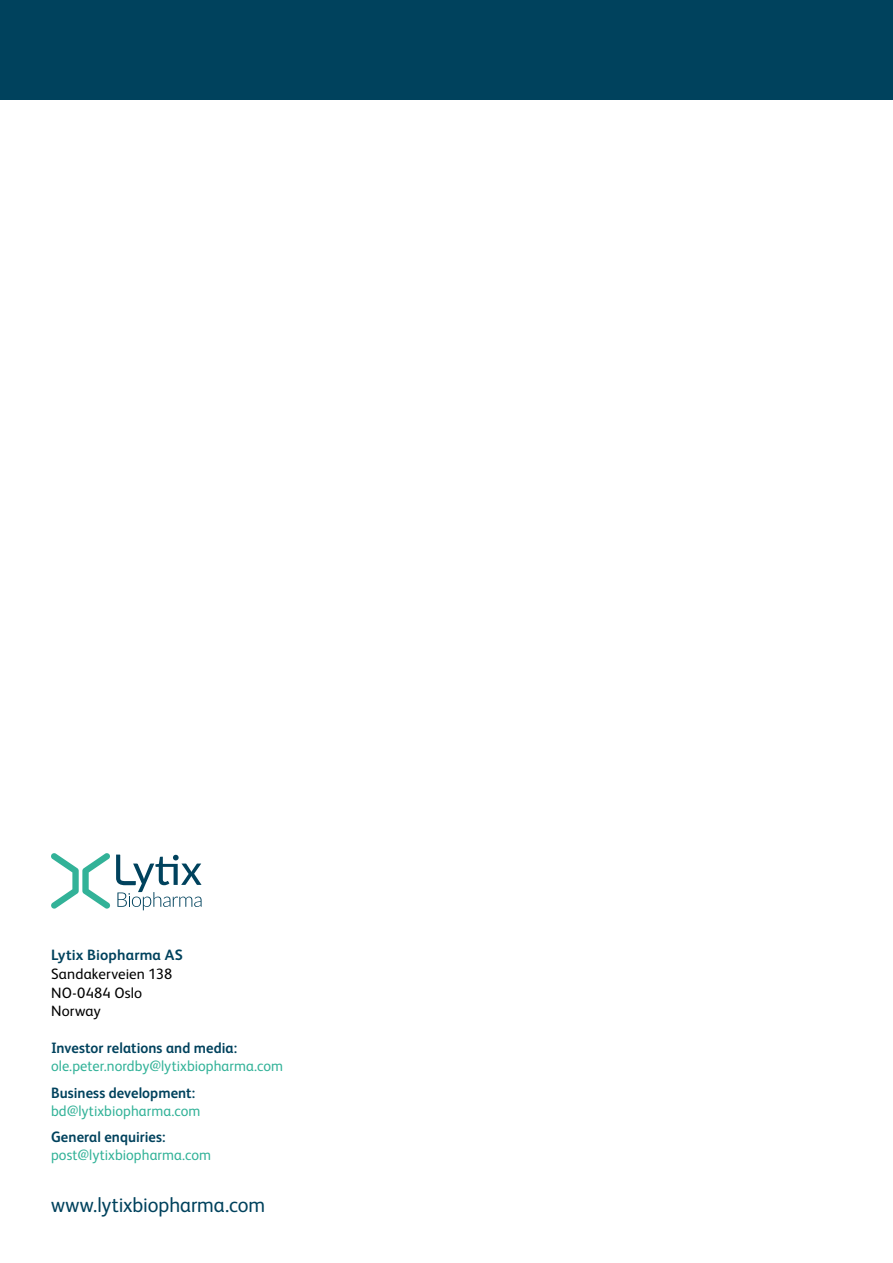
<style>
.page{position:relative;width:893px;height:1263px;background:#fff}
.page>*{position:absolute;margin:0;border:0;box-sizing:border-box;transform-origin:0 0}
.t1{font:21px "FS Albert";letter-spacing:-.005em;color:#00425d;scale:.96 1}
.t2{font:15px "FS Albert";letter-spacing:.005em;color:#32b298;scale:.96 1}
.t3{font:700 15px "FS Albert";letter-spacing:.005em;color:#00425d;scale:.96 1}
.t4{font:15px/18.8px "FS Albert";letter-spacing:.01em;color:#000}
.t5{font:700 15px "FS Albert";letter-spacing:.005em;color:#00425d}
</style>
<div class="page">
<div style="left:0;top:0;width:893px;height:100px;background:#00425d"></div>
<svg style="left:51px;top:853px;width:59px;height:56px"></svg>
<svg style="left:116px;top:854px;width:86px;height:56px"></svg>
<p class="t5" style="left:51px;top:945px;width:133px">Lytix Biopharma AS</p>
<p class="t4" style="left:51px;top:964px;width:123px">Sandakerveien 138<br>NO-0484 Oslo<br>Norway</p>
<p class="t3" style="left:51px;top:1038px;width:195px">Investor relations and media:</p>
<p class="t2" style="left:51px;top:1056px;width:243px">ole.peter.nordby@lytixbiopharma.com</p>
<p class="t3" style="left:51px;top:1082px;width:152px">Business development:</p>
<p class="t2" style="left:51px;top:1101px;width:157px">bd@lytixbiopharma.com</p>
<p class="t3" style="left:51px;top:1127px;width:121px">General enquiries:</p>
<p class="t2" style="left:51px;top:1145px;width:168px">post@lytixbiopharma.com</p>
<h1 class="t1" style="left:51px;top:1191px;width:224px">www.lytixbiopharma.com</h1>
</div>
